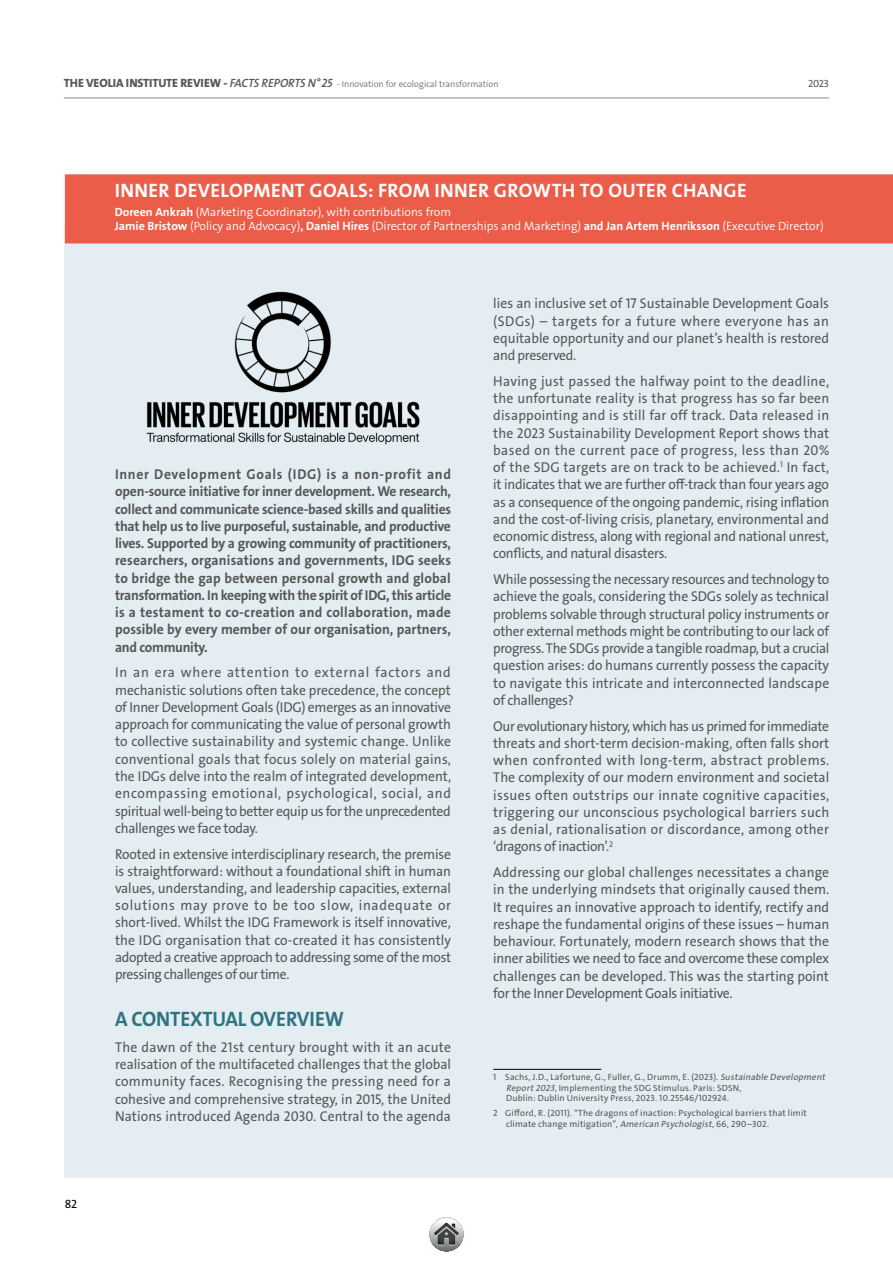
<style>
.page{position:relative;width:893px;height:1263px;background:#fff}
.page>*{position:absolute;margin:0;border:0;box-sizing:border-box;transform-origin:0 0}
.t1{font:21px "The Sans Veolia W7 Bld";letter-spacing:-.01em;color:#2e7481;scale:.96 1}
.t2{font:19.5px "The Sans Veolia W7 Bld";letter-spacing:.02em;color:#fff}
.t3{font:14.25px/17.2px "The Sans Veolia W5 Pla";letter-spacing:-.02em;color:#575756;text-align:justify;scale:.96 1}
.t4{font:14.25px/17.2px "The Sans Veolia W7 Bld";letter-spacing:.005em;color:#575756;text-align:justify;scale:.96 1}
.t5{font:12px/14.4px "The Sans Veolia W4 Se Lig";color:#fff}
.t6{font:12px "The Sans Veolia W5 Pla";color:#000}
.t7{font:10.5px "The Sans Veolia W5 Pla";color:#575756}
.t8{font:9px/10.5px "The Sans Veolia W5 Pla";letter-spacing:.02em;color:#575756}
.t9{font:9px "The Sans Veolia W4 Se Lig";color:#706f6f}
.s1{font-family:"The Sans Veolia W8 Ex Bld";font-size:12px;color:#575756}
.s2{font-family:"The Sans Veolia W6 Se Bld It";font-size:12px;color:#575756}
.s3{font-family:"The Sans Veolia W7 Bld"}
.s4{font-style:italic}
</style>
<div class="page">
<div style="left:65px;top:224px;width:828px;height:954px;background:#e4edf1"></div>
<img style="left:146px;top:291px;width:274px;height:154px">
<div style="left:65px;top:174px;width:828px;height:69px;background:#eb5d48"></div>
<hr style="left:493px;top:1069px;width:108px;height:1px;background:#000">
<hr style="left:64px;top:98px;width:765px;height:1px;background:#878787">
<svg style="left:429px;top:1217px;width:34px;height:34px"></svg>
<svg style="left:433px;top:1218px;width:26px;height:27px"></svg>
<p class="t9" style="left:64px;top:78px;width:436px"><span class="s1">THE VEOLIA INSTITUTE REVIEW -</span> <span class="s2">FACTS REPORTS N°25</span> - Innovation for ecological transformation</p>
<p class="t7" style="left:808px;top:77px;width:22px">2023</p>
<h2 class="t2" style="left:115px;top:178px;width:633px">INNER DEVELOPMENT GOALS: FROM INNER GROWTH TO OUTER CHANGE</h2>
<p class="t5" style="left:115px;top:205px;width:710px"><span class="s3">Doreen Ankrah</span> (Marketing Coordinator), with contributions from<br><span class="s3">Jamie Bristow</span> (Policy and Advocacy)<span class="s3">, Daniel Hires</span> (Director of Partnerships and Marketing) <span class="s3">and Jan Artem Henriksson</span> (Executive Director)</p>
<p class="t6" style="left:65px;top:1196px;width:14px">82</p>
<p class="t4" style="left:115px;top:466px;width:352px">Inner Development Goals (IDG) is a non-profit and open-source initiative for inner development. We research, collect and communicate science-based skills and qualities that help us to live purposeful, sustainable, and productive lives. Supported by a growing community of practitioners, researchers, organisations and governments, IDG seeks to bridge the gap between personal growth and global transformation. In keeping with the spirit of IDG, this article is a testament to co-creation and collaboration, made possible by every member of our organisation, partners, and community.</p>
<p class="t3" style="left:115px;top:664px;width:352px">In an era where attention to external factors and mechanistic solutions often take precedence, the concept of Inner Development Goals (IDG) emerges as an innovative approach for communicating the value of personal growth to collective sustainability and systemic change. Unlike conventional goals that focus solely on material gains, the IDGs delve into the realm of integrated development, encompassing emotional, psychological, social, and spiritual well-being to better equip us for the unprecedented challenges we face today.</p>
<p class="t3" style="left:115px;top:845px;width:352px">Rooted in extensive interdisciplinary research, the premise is straightforward: without a foundational shift in human values, understanding, and leadership capacities, external solutions may prove to be too slow, inadequate or short-lived. Whilst the IDG Framework is itself innovative, the IDG organisation that co-created it has consistently adopted a creative approach to addressing some of the most pressing challenges of our time.</p>
<h1 class="t1" style="left:115px;top:1005px;width:240px">A CONTEXTUAL OVERVIEW</h1>
<p class="t3" style="left:115px;top:1038px;width:352px">The dawn of the 21st century brought with it an acute realisation of the multifaceted challenges that the global community faces. Recognising the pressing need for a cohesive and comprehensive strategy, in 2015, the United Nations introduced Agenda 2030. Central to the agenda</p>
<p class="t3" style="left:493px;top:295px;width:351px">lies an inclusive set of 17 Sustainable Development Goals (SDGs) – targets for a future where everyone has an equitable opportunity and our planet’s health is restored and preserved.</p>
<p class="t3" style="left:493px;top:372px;width:352px">Having just passed the halfway point to the deadline, the unfortunate reality is that progress has so far been disappointing and is still far off track. Data released in the 2023 Sustainability Development Report shows that based on the current pace of progress, less than 20% of the SDG targets are on track to be achieved.<sup>1</sup> In fact, it indicates that we are further off-track than four years ago as a consequence of the ongoing pandemic, rising inflation and the cost-of-living crisis, planetary, environmental and economic distress, along with regional and national unrest, conflicts, and natural disasters.</p>
<p class="t3" style="left:493px;top:571px;width:352px">While possessing the necessary resources and technology to achieve the goals, considering the SDGs solely as technical problems solvable through structural policy instruments or other external methods might be contributing to our lack of progress. The SDGs provide a tangible roadmap, but a crucial question arises: do humans currently possess the capacity to navigate this intricate and interconnected landscape of challenges?</p>
<p class="t3" style="left:493px;top:717px;width:352px">Our evolutionary history, which has us primed for immediate threats and short-term decision-making, often falls short when confronted with long-term, abstract problems.<br>The complexity of our modern environment and societal issues often outstrips our innate cognitive capacities, triggering our unconscious psychological barriers such as denial, rationalisation or discordance, among other ‘dragons of inaction’.<sup>2</sup></p>
<p class="t3" style="left:493px;top:864px;width:352px">Addressing our global challenges necessitates a change in the underlying mindsets that originally caused them.<br>It requires an innovative approach to identify, rectify and reshape the fundamental origins of these issues – human behaviour. Fortunately, modern research shows that the inner abilities we need to face and overcome these complex challenges can be developed. This was the starting point for the Inner Development Goals initiative.</p>
<p class="t8" style="left:506px;top:1072px;width:323px;text-indent:-13px">1 Sachs, J.D., Lafortune, G., Fuller, G., Drumm, E. (2023). <span class="s4">Sustainable Development<br>Report2023</span>, Implementing the SDG Stimulus. Paris: SDSN,<br>Dublin: Dublin University Press, 2023. 10.25546/102924.</p>
<p class="t8" style="left:506px;top:1108px;width:302px;text-indent:-13px">2 Gifford, R. (2011). “The dragons of inaction: Psychological barriers that limit climate change mitigation”, <span class="s4">American Psychologist</span>, 66, 290–302.</p>
</div>
